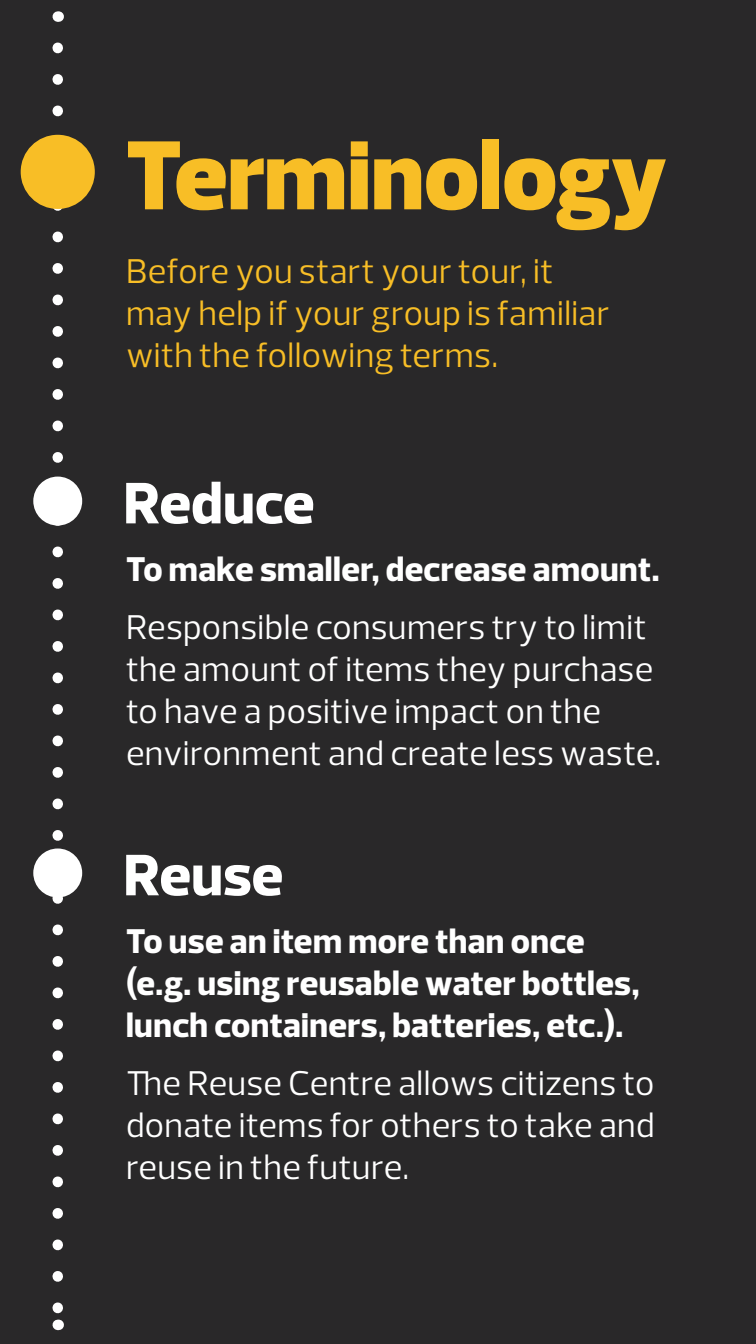
<style>
.page{position:relative;width:756px;height:1344px;background:#fff}
.page>*{position:absolute;margin:0;border:0;box-sizing:border-box;transform-origin:0 0}
.t1{font:900 99.75px "Prelo";color:#f8be26}
.t2{font:800 59.5px "Prelo";letter-spacing:.005em;color:#fff}
.t3{font:35px/42px "Prelo";letter-spacing:.01em;color:#fff}
.t4{font:800 35px/42px "Prelo";letter-spacing:.01em;color:#fff}
.t5{font:35px/42px "Prelo";letter-spacing:.01em;color:#f8be26}
</style>
<div class="page">
<div style="left:0;top:0;width:756px;height:1343px;background:#292829"></div>
<svg style="left:52px;top:48px;width:11px;height:1260px"></svg>
<div style="left:21px;top:135px;width:74px;height:74px;background:#f8be26;border-radius:50%"></div>
<div style="left:33px;top:476px;width:49px;height:49px;background:#fff;border-radius:50%"></div>
<div style="left:33px;top:848px;width:49px;height:49px;background:#fff;border-radius:50%"></div>
<h1 class="t1" style="left:126px;top:114px;width:542px">Terminology</h1>
<p class="t5" style="left:126px;top:250px;width:485px">Before you start your tour, it may help if your group is familiar with the following terms.</p>
<h2 class="t2" style="left:123px;top:467px;width:193px">Reduce</h2>
<p class="t4" style="left:126px;top:548px;width:535px">To make smaller, decrease amount.</p>
<p class="t3" style="left:126px;top:606px;width:537px">Responsible consumers try to limit the amount of items they purchase to have a positive impact on the environment and create less waste.</p>
<h2 class="t2" style="left:123px;top:838px;width:161px">Reuse</h2>
<p class="t4" style="left:126px;top:920px;width:515px">To use an item more than once (e.g. using reusable water bottles, lunch containers, batteries, etc.).</p>
<p class="t3" style="left:126px;top:1062px;width:530px;text-align:justify">The Reuse Centre allows citizens to donate items for others to take and reuse in the future.</p>
</div>
